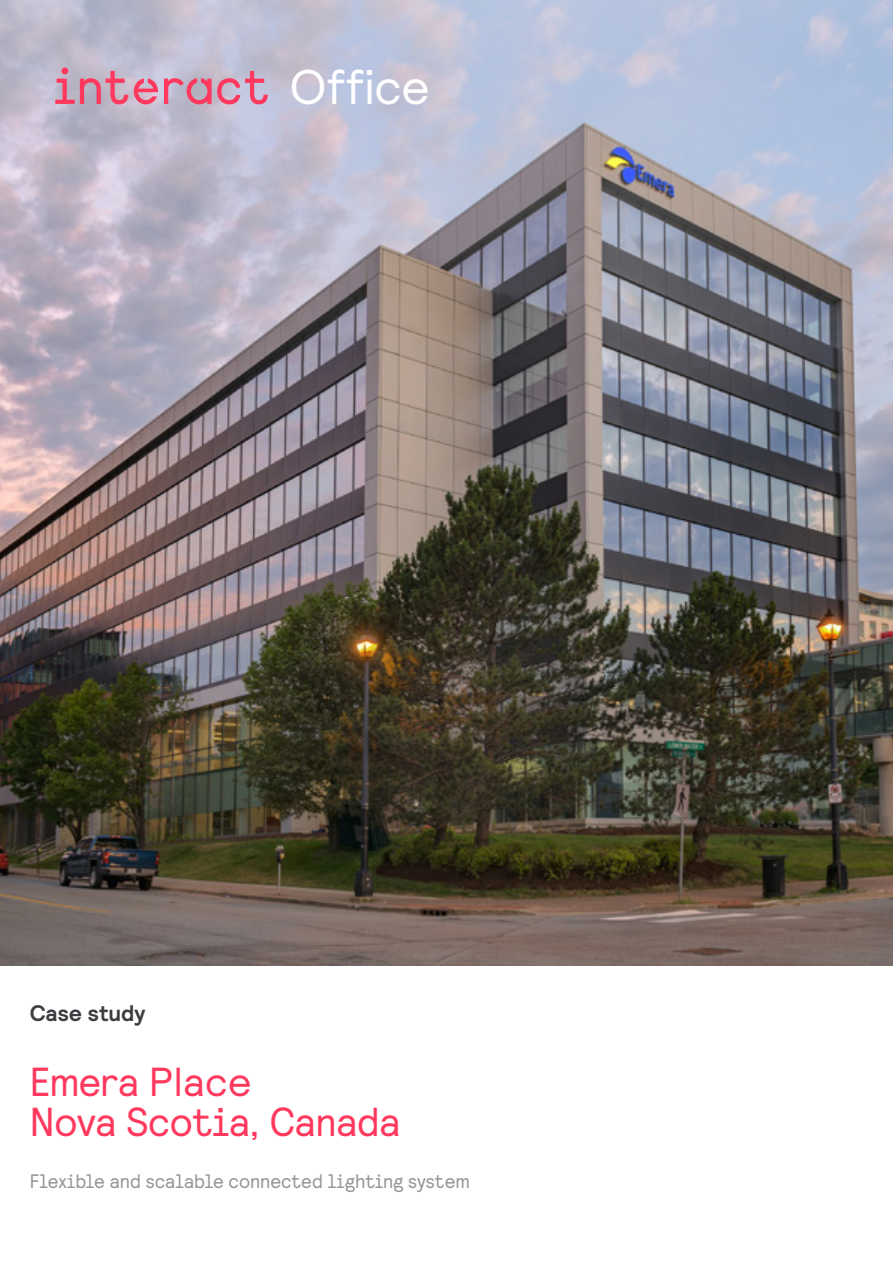
<style>
.page{position:relative;width:893px;height:1263px;background:#fff}
.page>*{position:absolute;margin:0;border:0;box-sizing:border-box;transform-origin:0 0}
.t1{font:48.6px "Relative";color:#fff}
.t2{font:40.5px/39.9px "Signify Relative Faux";letter-spacing:-.005em;color:#ff385e}
.t3{font:700 22.5px "Signify Relative";letter-spacing:-.005em;color:#3c3c41}
.t4{font:19.5px "Signify Relative Faux";color:#969696}
.s1{font-family:"Relative"}
</style>
<div class="page">
<img style="left:0;top:508px;width:893px;height:457px">
<svg style="left:0;top:0;width:893px;height:508px;background:#a19fac"></svg>
<svg style="left:55px;top:67px;width:213px;height:37px;background:#d19ab1"></svg>
<h1 class="t1" style="left:289px;top:56px;width:142px">Office</h1>
<p class="t3" style="left:30px;top:998px;width:117px">Case study</p>
<h2 class="t2" style="left:30px;top:1060px;width:372px">Emera <span class="s1">Place<br></span>Nova Scotia, Canada</h2>
<p class="t4" style="left:30px;top:1169px;width:442px">Flexible and scalable connected lighting system</p>
</div>
